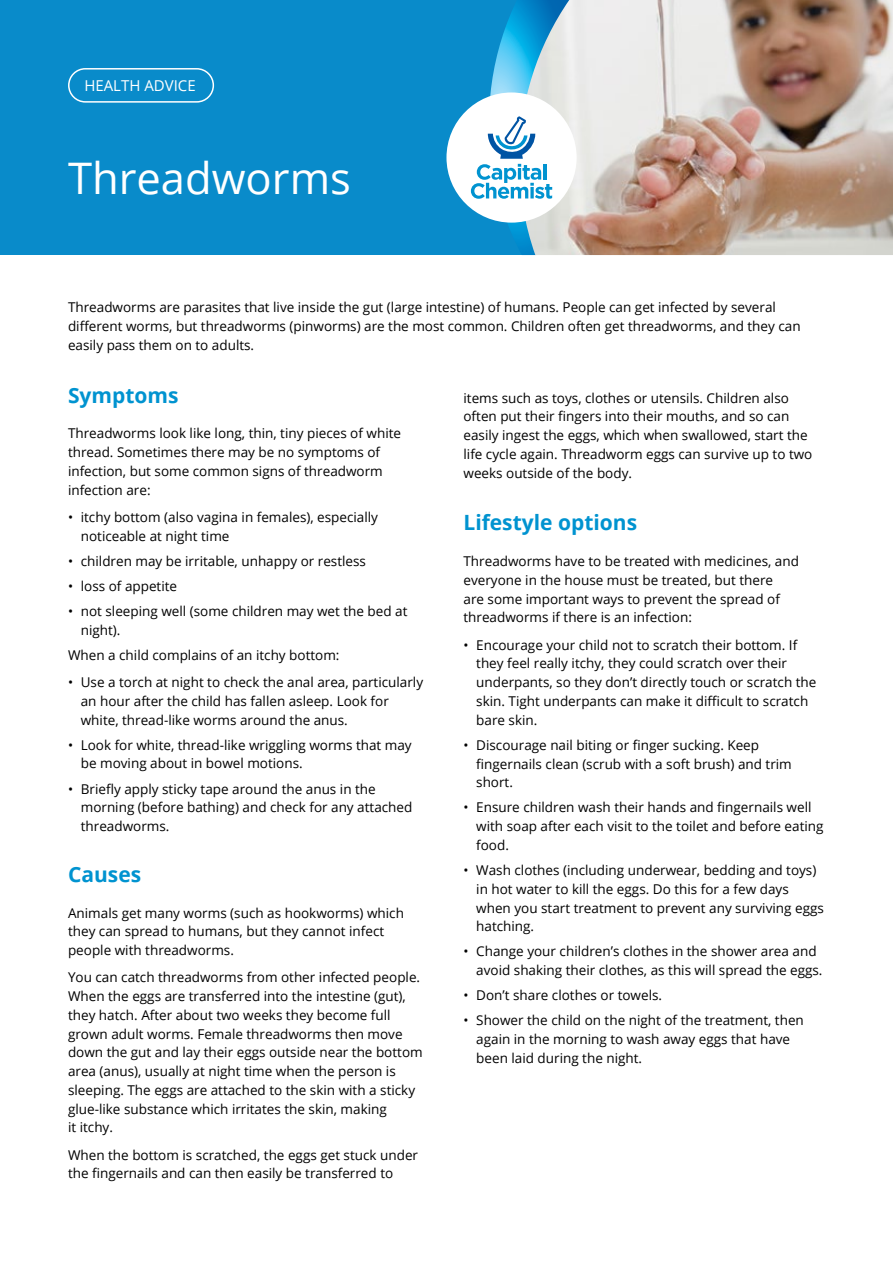
<style>
.page{position:relative;width:893px;height:1263px;background:#fff}
.page>*{position:absolute;margin:0;border:0;box-sizing:border-box;transform-origin:0 0}
.t1{font:43.5px "Open Sans";color:#fff}
.t2{font:700 21px "Open Sans";color:#0093d0}
.t3{font:15px "Open Sans";color:#fff}
.t4{font:13.5px/18.8px "Open Sans";color:#000}
</style>
<div class="page">
<div style="left:0;top:0;width:893px;height:255px;background:#098bca"></div>
<div style="left:68px;top:68px;width:146px;height:35px;border:2px solid #fff;border-radius:17px"></div>
<img style="left:580px;top:0;width:313px;height:255px">
<div style="left:446px;top:92px;width:131px;height:131px;background:#fff;border-radius:50%"></div>
<svg style="left:471px;top:0;width:109px;height:255px"></svg>
<p class="t3" style="left:84px;top:75px;width:113px">HEALTH ADVICE</p>
<h1 class="t1" style="left:68px;top:148px;width:284px">Threadworms</h1>
<p class="t4" style="left:68px;top:298px;width:734px">Threadworms are parasites that live inside the gut (large intestine) of humans. People can get infected by several different worms, but threadworms (pinworms) are the most common. Children often get threadworms, and they can easily pass them on to adults.</p>
<h2 class="t2" style="left:68px;top:380px;width:112px">Symptoms</h2>
<p class="t4" style="left:68px;top:424px;width:335px">Threadworms look like long, thin, tiny pieces of white thread. Sometimes there may be no symptoms of infection, but some common signs of threadworm infection are:</p>
<p class="t4" style="left:81px;top:507px;width:299px;text-indent:-13px">• itchy bottom (also vagina in females), especially noticeable at night time</p>
<p class="t4" style="left:68px;top:551px;width:299px">• children may be irritable, unhappy or restless</p>
<p class="t4" style="left:68px;top:576px;width:111px">• loss of appetite</p>
<p class="t4" style="left:81px;top:601px;width:328px;text-indent:-13px">• not sleeping well (some children may wet the bed at night).</p>
<p class="t4" style="left:68px;top:645px;width:273px">When a child complains of an itchy bottom:</p>
<p class="t4" style="left:81px;top:672px;width:344px;text-indent:-13px">• Use a torch at night to check the anal area, particularly an hour after the child has fallen asleep. Look for white, thread-like worms around the anus.</p>
<p class="t4" style="left:81px;top:735px;width:332px;text-indent:-13px">• Look for white, thread-like wriggling worms that may be moving about in bowel motions.</p>
<p class="t4" style="left:81px;top:779px;width:333px;text-indent:-13px">• Briefly apply sticky tape around the anus in the morning (before bathing) and check for any attached threadworms.</p>
<h2 class="t2" style="left:68px;top:859px;width:75px">Causes</h2>
<p class="t4" style="left:68px;top:903px;width:337px">Animals get many worms (such as hookworms) which they can spread to humans, but they cannot infect people with threadworms.</p>
<p class="t4" style="left:68px;top:968px;width:356px">You can catch threadworms from other infected people.<br>When the eggs are transferred into the intestine (gut), they hatch. After about two weeks they become full grown adult worms. Female threadworms then move down the gut and lay their eggs outside near the bottom area (anus), usually at night time when the person is sleeping. The eggs are attached to the skin with a sticky glue-like substance which irritates the skin, making<br>it itchy.</p>
<p class="t4" style="left:68px;top:1145px;width:352px">When the bottom is scratched, the eggs get stuck under the fingernails and can then easily be transferred to</p>
<p class="t4" style="left:463px;top:388px;width:350px">items such as toys, clothes or utensils. Children also often put their fingers into their mouths, and so can easily ingest the eggs, which when swallowed, start the life cycle again. Threadworm eggs can survive up to two weeks outside of the body.</p>
<h2 class="t2" style="left:463px;top:508px;width:175px">Lifestyle options</h2>
<p class="t4" style="left:463px;top:551px;width:337px">Threadworms have to be treated with medicines, and everyone in the house must be treated, but there<br>are some important ways to prevent the spread of threadworms if there is an infection:</p>
<p class="t4" style="left:476px;top:635px;width:342px;text-indent:-13px">• Encourage your child not to scratch their bottom. If they feel really itchy, they could scratch over their underpants, so they don’t directly touch or scratch the skin. Tight underpants can make it difficult to scratch bare skin.</p>
<p class="t4" style="left:476px;top:735px;width:317px;text-indent:-13px">• Discourage nail biting or finger sucking. Keep fingernails clean (scrub with a soft brush) and trim short.</p>
<p class="t4" style="left:476px;top:798px;width:349px;text-indent:-13px">• Ensure children wash their hands and fingernails well with soap after each visit to the toilet and before eating food.</p>
<p class="t4" style="left:476px;top:860px;width:349px;text-indent:-13px">• Wash clothes (including underwear, bedding and toys) in hot water to kill the eggs. Do this for a few days when you start treatment to prevent any surviving eggs hatching.</p>
<p class="t4" style="left:476px;top:942px;width:348px;text-indent:-13px">• Change your children’s clothes in the shower area and avoid shaking their clothes, as this will spread the eggs.</p>
<p class="t4" style="left:463px;top:986px;width:200px">• Don’t share clothes or towels.</p>
<p class="t4" style="left:476px;top:1011px;width:329px;text-indent:-13px">• Shower the child on the night of the treatment, then again in the morning to wash away eggs that have been laid during the night.</p>
</div>
